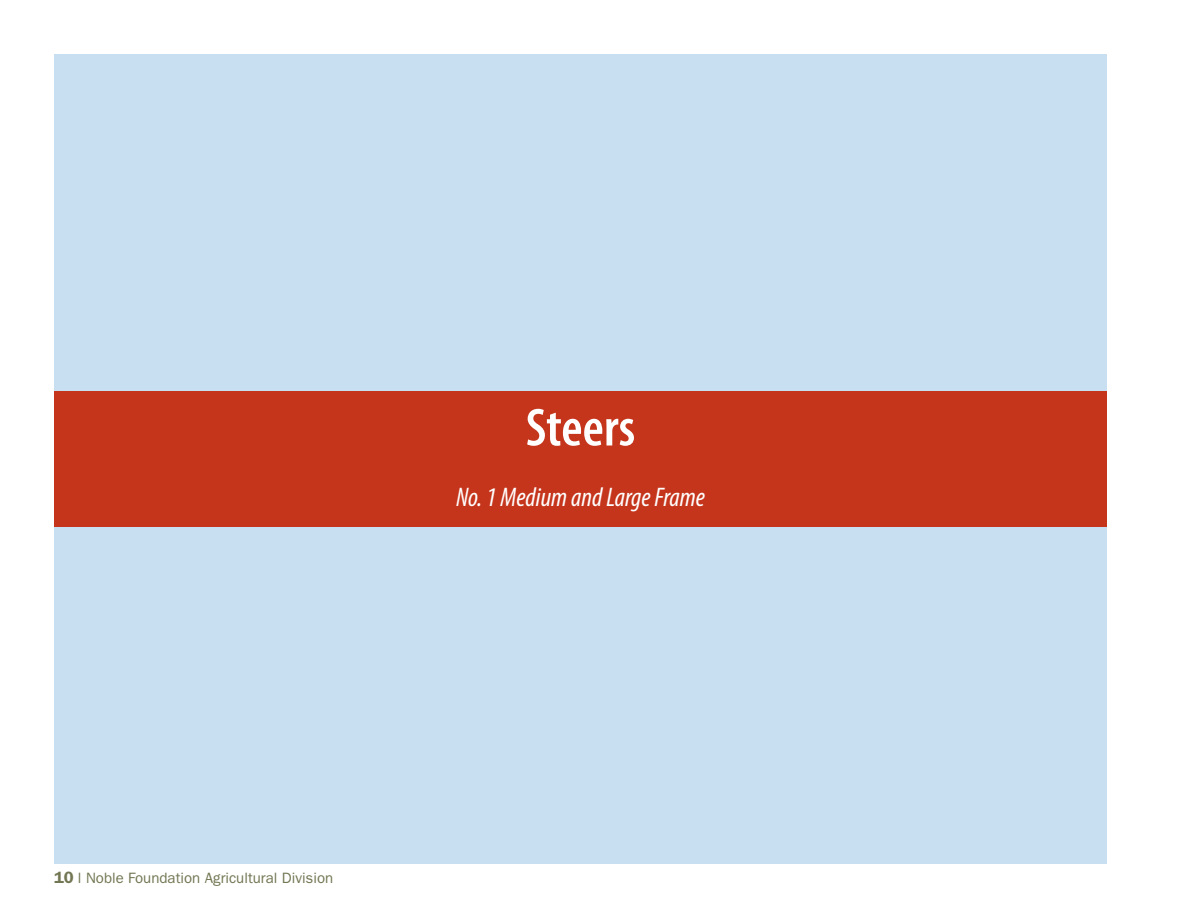
<style>
.page{position:relative;width:1188px;height:918px;background:#fff}
.page>*{position:absolute;margin:0;border:0;box-sizing:border-box;transform-origin:0 0}
.t1{font:600 condensed 54px "Myriad Pro";color:#fff}
.t2{font:italic condensed 27px "Myriad Pro";color:#fff}
.t3{font:15px "ITC Franklin Gothic Std";color:#727652}
.s1{font-weight:600;font-size:16.5px}
</style>
<div class="page">
<div style="left:54px;top:54px;width:1053px;height:810px;background:#c8def1"></div>
<div style="left:54px;top:391px;width:1053px;height:136px;background:#c5351c"></div>
<h1 class="t1" style="left:526px;top:394px;width:111px">Steers</h1>
<h2 class="t2" style="left:456px;top:481px;width:250px">No. 1 Medium and Large Frame</h2>
<p class="t3" style="left:54px;top:870px;width:281px"><span class="s1">10</span> l Noble Foundation Agricultural Division</p>
</div>
